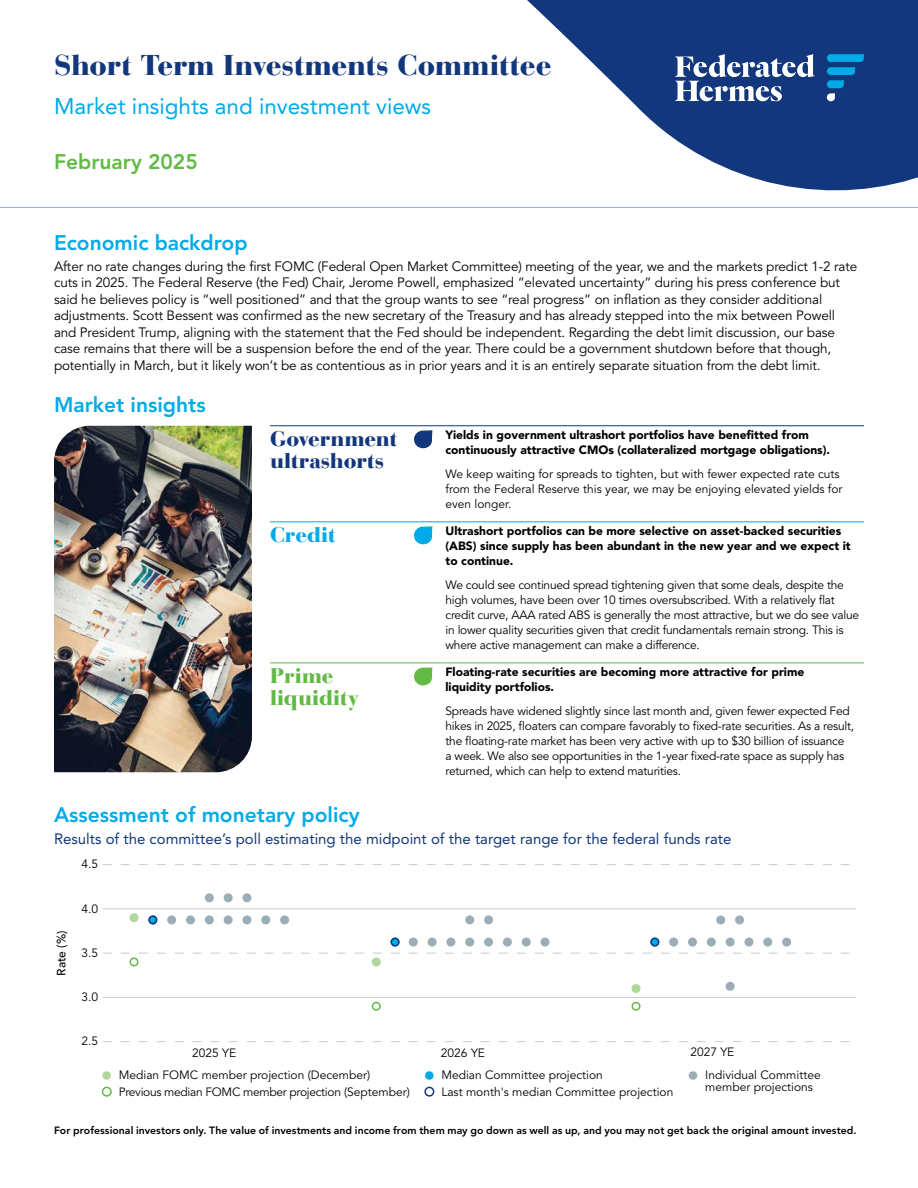
<style>
.page{position:relative;width:918px;height:1188px;background:#fff}
.page>*{position:absolute;margin:0;border:0;box-sizing:border-box;transform-origin:0 0}
.t1{font:900 28.5px "Bauer Bodoni Std";letter-spacing:-.01em;color:#12377c}
.t2{font:22.5px "Avenir LT Std";color:#00aae7}
.t3{font:800 21px "Avenir LT Std";color:#00aae7}
.t4{font:900 21px/22.5px "Bauer Bodoni Std";letter-spacing:-.005em;color:#12377c}
.t5{font:900 21px/22.5px "Bauer Bodoni Std";letter-spacing:.005em;color:#62ba45}
.t6{font:800 21px "Avenir LT Std";color:#62ba45}
.t7{font:900 21px "Bauer Bodoni Std";letter-spacing:-.005em;color:#00aae7}
.t8{font:15px "Avenir LT Std";color:#12377c}
.t9{font:13.5px/16.5px "Avenir LT Std";letter-spacing:-.01em;color:#000}
.t10{font:12px/15px "Avenir LT Std";letter-spacing:-.02em;color:#000}
.t11{font:900 12px/15px "Avenir LT Std";color:#000}
.t12{font:12px/15px "Avenir LT Std";color:#000}
.t13{font:500 12px "Avenir LT Std";color:#000}
.t14{font:800 10.5px "Avenir LT Std";letter-spacing:.005em;color:#000}
.s1{font-size:24px;color:#b0d89b}
.s2{font-size:24px;color:#fff}
.s3{font-size:24px;color:#00aae7}
.s4{font-size:24px;color:#9badb6}
</style>
<div class="page">
<svg style="left:478px;top:0;width:440px;height:207px;fill:#12377c"></svg>
<svg style="left:827px;top:54px;width:37px;height:47px;background:#1265a6"></svg>
<svg style="left:675px;top:54px;width:140px;height:47px"></svg>
<hr style="left:270px;top:425px;width:144px;height:1px;background:#12377c">
<hr style="left:414px;top:425px;width:32px;height:1px;background:#12377c">
<hr style="left:446px;top:425px;width:418px;height:1px;background:#12377c">
<hr style="left:270px;top:521px;width:144px;height:1px;background:#00aae7">
<hr style="left:414px;top:521px;width:32px;height:1px;background:#00aae7">
<hr style="left:446px;top:521px;width:418px;height:1px;background:#00aae7">
<hr style="left:270px;top:663px;width:144px;height:1px;background:#62ba45">
<hr style="left:414px;top:663px;width:32px;height:1px;background:#62ba45">
<hr style="left:446px;top:663px;width:418px;height:1px;background:#62ba45">
<img style="left:54px;top:426px;width:198px;height:346px">
<svg style="left:414px;top:430px;width:19px;height:18px"></svg>
<svg style="left:414px;top:526px;width:19px;height:18px"></svg>
<svg style="left:414px;top:667px;width:19px;height:18px"></svg>
<svg style="left:103px;top:1041px;width:747px;height:1px"></svg>
<hr style="left:103px;top:997px;width:753px;height:1px;background:#cacbce">
<hr style="left:103px;top:909px;width:753px;height:1px;background:#cacbce">
<svg style="left:103px;top:864px;width:747px;height:1px"></svg>
<svg style="left:650px;top:938px;width:9px;height:9px"></svg>
<div style="left:632px;top:984px;width:9px;height:9px;background:#b0d89b;border-radius:50%"></div>
<svg style="left:632px;top:1002px;width:9px;height:9px"></svg>
<div style="left:726px;top:982px;width:9px;height:9px;background:#9badb6;border-radius:50%"></div>
<div style="left:669px;top:938px;width:9px;height:9px;background:#9badb6;border-radius:50%"></div>
<div style="left:688px;top:938px;width:9px;height:9px;background:#9badb6;border-radius:50%"></div>
<div style="left:707px;top:938px;width:9px;height:9px;background:#9badb6;border-radius:50%"></div>
<div style="left:726px;top:938px;width:9px;height:9px;background:#9badb6;border-radius:50%"></div>
<div style="left:744px;top:938px;width:9px;height:9px;background:#9badb6;border-radius:50%"></div>
<div style="left:763px;top:938px;width:9px;height:9px;background:#9badb6;border-radius:50%"></div>
<div style="left:782px;top:938px;width:9px;height:9px;background:#9badb6;border-radius:50%"></div>
<div style="left:716px;top:915px;width:9px;height:9px;background:#9badb6;border-radius:50%"></div>
<div style="left:735px;top:915px;width:9px;height:9px;background:#9badb6;border-radius:50%"></div>
<svg style="left:391px;top:938px;width:9px;height:9px"></svg>
<svg style="left:372px;top:1002px;width:9px;height:9px"></svg>
<div style="left:409px;top:938px;width:9px;height:9px;background:#9badb6;border-radius:50%"></div>
<div style="left:428px;top:938px;width:9px;height:9px;background:#9badb6;border-radius:50%"></div>
<div style="left:446px;top:938px;width:9px;height:9px;background:#9badb6;border-radius:50%"></div>
<div style="left:465px;top:938px;width:9px;height:9px;background:#9badb6;border-radius:50%"></div>
<div style="left:484px;top:938px;width:9px;height:9px;background:#9badb6;border-radius:50%"></div>
<div style="left:503px;top:938px;width:9px;height:9px;background:#9badb6;border-radius:50%"></div>
<div style="left:522px;top:938px;width:9px;height:9px;background:#9badb6;border-radius:50%"></div>
<div style="left:541px;top:938px;width:9px;height:9px;background:#9badb6;border-radius:50%"></div>
<div style="left:465px;top:915px;width:9px;height:9px;background:#9badb6;border-radius:50%"></div>
<div style="left:484px;top:915px;width:9px;height:9px;background:#9badb6;border-radius:50%"></div>
<svg style="left:148px;top:915px;width:9px;height:9px"></svg>
<div style="left:130px;top:913px;width:9px;height:9px;background:#b0d89b;border-radius:50%"></div>
<svg style="left:103px;top:953px;width:747px;height:13px"></svg>
<div style="left:167px;top:915px;width:9px;height:9px;background:#9badb6;border-radius:50%"></div>
<div style="left:186px;top:915px;width:9px;height:9px;background:#9badb6;border-radius:50%"></div>
<div style="left:205px;top:915px;width:9px;height:9px;background:#9badb6;border-radius:50%"></div>
<div style="left:224px;top:915px;width:9px;height:9px;background:#9badb6;border-radius:50%"></div>
<div style="left:242px;top:915px;width:9px;height:9px;background:#9badb6;border-radius:50%"></div>
<div style="left:261px;top:915px;width:9px;height:9px;background:#9badb6;border-radius:50%"></div>
<div style="left:280px;top:915px;width:9px;height:9px;background:#9badb6;border-radius:50%"></div>
<div style="left:205px;top:893px;width:9px;height:9px;background:#9badb6;border-radius:50%"></div>
<div style="left:224px;top:893px;width:9px;height:9px;background:#9badb6;border-radius:50%"></div>
<div style="left:242px;top:893px;width:9px;height:9px;background:#9badb6;border-radius:50%"></div>
<div style="left:102px;top:1087px;width:10px;height:10px;border:2px solid #62ba45;border-radius:50%"></div>
<div style="left:424px;top:1087px;width:10px;height:10px;border:2px solid #12377c;border-radius:50%"></div>
<hr style="left:0;top:207px;width:918px;height:1px;background:#9badb6">
<h1 class="t1" style="left:54px;top:48px;width:499px">Short Term Investments Committee</h1>
<h2 class="t2" style="left:54px;top:93px;width:379px">Market insights and investment views</h2>
<h3 class="t6" style="left:54px;top:150px;width:145px">February 2025</h3>
<h3 class="t3" style="left:54px;top:230px;width:195px">Economic backdrop</h3>
<p class="t9" style="left:54px;top:258px;width:805px">After no rate changes during the first FOMC (Federal Open Market Committee) meeting of the year, we and the markets predict 1-2 rate cuts in 2025. The Federal Reserve (the Fed) Chair, Jerome Powell, emphasized “elevated uncertainty” during his press conference but said he believes policy is “well positioned” and that the group wants to see “real progress” on inflation as they consider additional adjustments. Scott Bessent was confirmed as the new secretary of the Treasury and has already stepped into the mix between Powell and President Trump, aligning with the statement that the Fed should be independent. Regarding the debt limit discussion, our base case remains that there will be a suspension before the end of the year. There could be a government shutdown before that though, potentially in March, but it likely won’t be as contentious as in prior years and it is an entirely separate situation from the debt limit.</p>
<h3 class="t3" style="left:54px;top:392px;width:153px">Market insights</h3>
<h3 class="t4" style="left:270px;top:427px;width:129px">Government ultrashorts</h3>
<p class="t11" style="left:446px;top:428px;width:386px">Yields in government ultrashort portfolios have benefitted from continuously attractive CMOs (collateralized mortgage obligations).</p>
<p class="t12" style="left:446px;top:467px;width:399px">We keep waiting for spreads to tighten, but with fewer expected rate cuts from the Federal Reserve this year, we may be enjoying elevated yields for even longer.</p>
<h3 class="t7" style="left:270px;top:522px;width:68px">Credit</h3>
<p class="t11" style="left:446px;top:524px;width:407px">Ultrashort portfolios can be more selective on asset-backed securities (ABS) since supply has been abundant in the new year and we expect it to continue.</p>
<p class="t10" style="left:446px;top:578px;width:415px">We could see continued spread tightening given that some deals, despite the high volumes, have been over 10 times oversubscribed. With a relatively flat credit curve, AAA rated ABS is generally the most attractive, but we do see value in lower quality securities given that credit fundamentals remain strong. This is where active management can make a difference.</p>
<h3 class="t5" style="left:270px;top:664px;width:90px">Prime liquidity</h3>
<p class="t11" style="left:446px;top:665px;width:360px">Floating-rate securities are becoming more attractive for prime liquidity portfolios.</p>
<p class="t10" style="left:446px;top:704px;width:410px">Spreads have widened slightly since last month and, given fewer expected Fed hikes in 2025, floaters can compare favorably to fixed-rate securities. As a result, the floating-rate market has been very active with up to $30 billion of issuance<br>a week. We also see opportunities in the 1-year fixed-rate space as supply has returned, which can help to extend maturities.</p>
<h3 class="t3" style="left:54px;top:802px;width:307px">Assessment of monetary policy</h3>
<p class="t8" style="left:54px;top:831px;width:679px">Results of the committee’s poll estimating the midpoint of the target range for the federal funds rate</p>
<p class="t10" style="left:81px;top:857px;width:18px">4.5</p>
<p class="t13" style="left:55px;top:976px;width:46px;rotate:-90deg">Rate (%)</p>
<p class="t10" style="left:81px;top:901px;width:18px">4.0</p>
<p class="t10" style="left:81px;top:946px;width:18px">3.5</p>
<p class="t10" style="left:81px;top:990px;width:18px">3.0</p>
<p class="t10" style="left:81px;top:1034px;width:18px">2.5</p>
<p class="t10" style="left:192px;top:1046px;width:46px">2025 YE</p>
<p class="t10" style="left:441px;top:1046px;width:46px">2026 YE</p>
<p class="t10" style="left:690px;top:1045px;width:46px">2027 YE</p>
<p class="t12" style="left:101px;top:1068px;width:271px"><span class="s1">•</span> Median FOMC member projection (December)</p>
<p class="t10" style="left:101px;top:1084px;width:311px"><span class="s2">•</span> Previous median FOMC member projection (September)</p>
<p class="t12" style="left:423px;top:1068px;width:181px"><span class="s3">•</span> Median Committee projection</p>
<p class="t12" style="left:423px;top:1084px;width:251px"><span class="s2">•</span> Last month's median Committee projection</p>
<p class="t12" style="left:705px;top:1069px;width:117px;line-height:12px;text-indent:-18px"><span class="s4">•</span> Individual Committee member projections</p>
<p class="t14" style="left:54px;top:1124px;width:804px">For professional investors only. The value of investments and income from them may go down as well as up, and you may not get back the original amount invested.</p>
</div>
